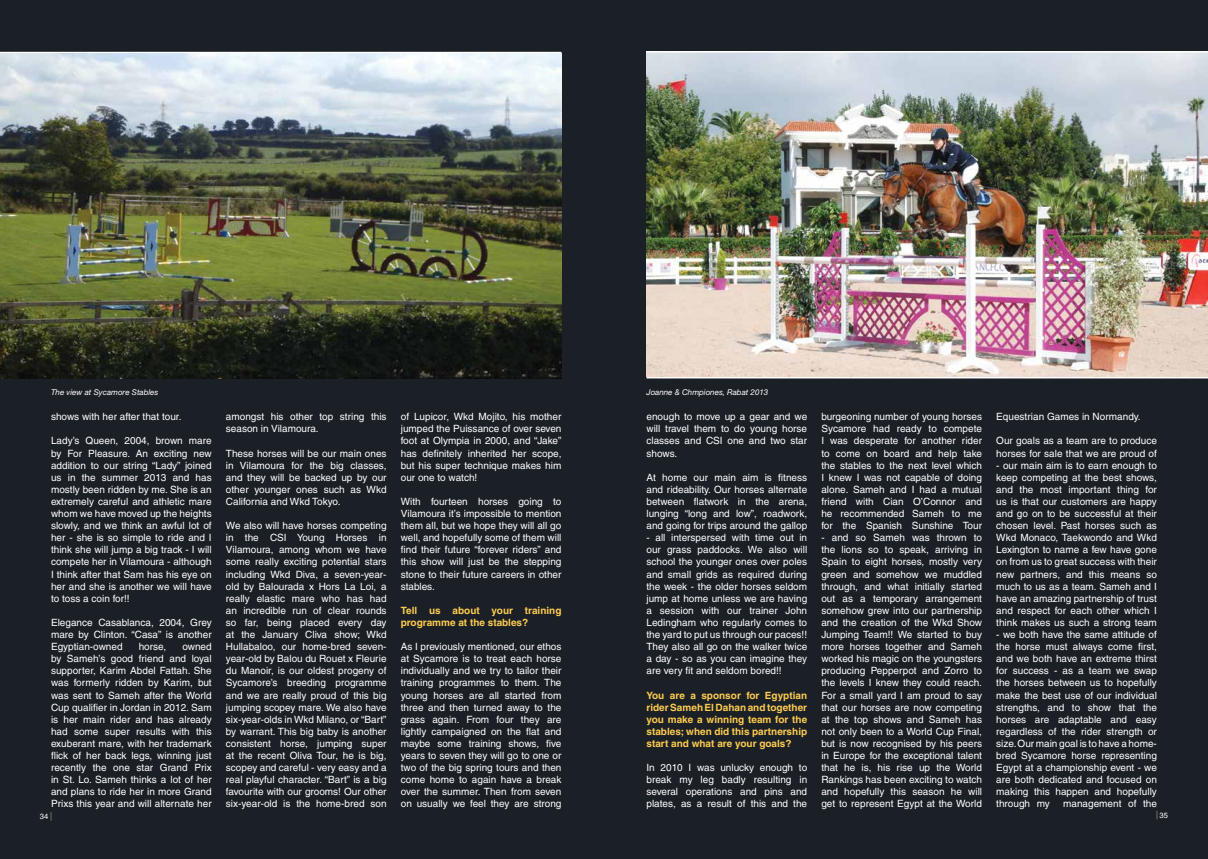
<style>
.page{position:relative;width:1208px;height:859px;background:#1b2027}
.page>*{position:absolute;margin:0;border:0;box-sizing:border-box;transform-origin:0 0}
.t1{font:10px/12.1px "Helvetica";color:#fff;text-align:justify}
.t2{font:700 10px/12.1px "Helvetica";color:#fecc4f}
.t3{font:italic 8px "Helvetica Neue";color:#fff}
.t4{font:7.6px "Helvetica";color:#fff}
</style>
<div class="page">
<img style="left:646px;top:53px;width:562px;height:324px">
<hr style="left:646px;top:377px;width:562px;height:1px;background:#fff">
<hr style="left:646px;top:51px;width:562px;height:2px;background:#fff">
<hr style="left:0;top:52px;width:561px;height:1px;background:#fff">
<img style="left:0;top:53px;width:561px;height:325px">
<p class="t3" style="left:51px;top:387px;width:109px">The view at Sycamore Stables</p>
<p class="t3" style="left:646px;top:387px;width:123px">Joanne &amp; Chmpiones, Rabat 2013</p>
<p class="t1" style="left:51px;top:411px;width:132px">shows with her after that tour.</p>
<p class="t1" style="left:51px;top:435px;width:162px">Lady’s Queen, 2004, brown mare by For Pleasure. An exciting new addition to our string “Lady” joined us in the summer 2013 and has mostly been ridden by me. She is an extremely careful and athletic mare whom we have moved up the heights slowly, and we think an awful lot of her - she is so simple to ride and I think she will jump a big track - I will compete her in Vilamoura - although I think after that Sam has his eye on her and she is another we will have to toss a coin for!!</p>
<p class="t1" style="left:51px;top:616px;width:162px">Elegance Casablanca, 2004, Grey mare by Clinton. “Casa” is another Egyptian-owned</p>
<p class="t1" style="left:401px;top:411px;width:162px">of Lupicor, Wkd Mojito, his mother jumped the Puissance of over seven foot at Olympia in 2000, and “Jake” has definitely inherited her scope, but his super technique makes him our one to watch!</p>
<p class="t1" style="left:401px;top:495px;width:162px">With fourteen horses going to Vilamoura it’s impossible to mention them all, but we hope they will all go well, and hopefully some of them will find their future “forever riders” and this show will just be the stepping stone to their future careers in other stables.</p>
<p class="t2" style="left:401px;top:604px;width:162px">Tell us about your training programme at the stables?</p>
<p class="t1" style="left:401px;top:641px;width:162px">As I previously mentioned, our ethos at Sycamore is to treat each horse individually and we try to tailor their training programmes to them. The young horses are all started from three and then turned away to the grass again. From four they are lightly campaigned on the flat and maybe some training shows, five years to seven they will go to one or two of the big spring tours and then come home to again have a break over the summer. Then from seven on usually we feel they are strong</p>
<p class="t1" style="left:226px;top:411px;width:162px">amongst his other top string this season in Vilamoura.</p>
<p class="t1" style="left:226px;top:447px;width:162px">These horses will be our main ones in Vilamoura for the big classes, and they will be backed up by our other younger ones such as Wkd California and Wkd Tokyo.</p>
<p class="t1" style="left:226px;top:520px;width:162px">We also will have horses competing in the CSI Young Horses in Vilamoura, among whom we have some really exciting potential stars including Wkd Diva, a seven-year&shy;old by Balourada x Hors La Loi, a really elastic mare who has had an incredible run of clear rounds so far, being placed every day at the January Cliva show; Wkd Hullabaloo, our home-bred seven&shy;year-old by Balou du Rouet x Fleurie du Manoir, is our oldest progeny of Sycamore’s breeding programme and we are really proud of this big jumping scopey mare. We also have six-year-olds in Wkd Milano, or “Bart” by warrant. This big baby is another consistent horse, jumping super at the recent Oliva Tour, he is big, scopey and careful - very easy and a real playful character. “Bart” is a big favourite with our grooms! Our other six-year-old is the home-bred son</p>
<p class="t1" style="left:646px;top:411px;width:162px">enough to move up a gear and we will travel them to do young horse classes and CSI one and two star shows.</p>
<p class="t1" style="left:646px;top:471px;width:162px">At home our main aim is fitness and rideability. Our horses alternate between flatwork in the arena, lunging “long and low”, roadwork, and going for trips around the gallop</p>
<p class="t1" style="left:646px;top:532px;width:162px">- all interspersed with time out in our grass paddocks. We also will school the younger ones over poles and small grids as required during the week - the older horses seldom jump at home unless we are having a session with our trainer John Ledingham who regularly comes to the yard to put us through our paces!!<br>They also all go on the walker twice a day - so as you can imagine they are very fit and seldom bored!!</p>
<p class="t2" style="left:646px;top:689px;width:162px;text-align:justify">You are a sponsor for Egyptian rider Sameh El Dahan and together you make a winning team for the stables; when did this partnership start and what are your goals?</p>
<p class="t1" style="left:646px;top:762px;width:162px">In 2010 I was unlucky enough to break my leg badly resulting in several operations and pins and plates, as a result of this and the</p>
<p class="t1" style="left:51px;top:641px;width:162px;text-indent:131px">owned by Sameh’s good friend and loyal supporter, Karim Abdel Fattah. She was formerly ridden by Karim, but was sent to Sameh after the World Cup qualifier in Jordan in 2012. Sam is her main rider and has already had some super results with this exuberant mare, with her trademark flick of her back legs, winning just recently the one star Grand Prix in St. Lo. Sameh thinks a lot of her and plans to ride her in more Grand Prixs this year and will alternate her</p>
<p class="t1" style="left:139px;top:641px;width:29px">horse,</p>
<p class="t1" style="left:821px;top:411px;width:162px">burgeoning number of young horses Sycamore had ready to compete I was desperate for another rider to come on board and help take the stables to the next level which I knew I was not capable of doing alone. Sameh and I had a mutual friend with Cian O’Connor and he recommended Sameh to me for the Spanish Sunshine Tour</p>
<p class="t1" style="left:821px;top:532px;width:162px">- and so Sameh was thrown to the lions so to speak, arriving in Spain to eight horses, mostly very green and somehow we muddled through, and what initially started out as a temporary arrangement somehow grew into our partnership and the creation of the Wkd Show Jumping Team!! We started to buy more horses together and Sameh worked his magic on the youngsters producing Pepperpot and Zorro to the levels I knew they could reach.<br>For a small yard I am proud to say that our horses are now competing at the top shows and Sameh has not only been to a World Cup Final, but is now recognised by his peers in Europe for the exceptional talent that he is, his rise up the World Rankings has been exciting to watch and hopefully this season he will get to represent Egypt at the World</p>
<p class="t1" style="left:996px;top:411px;width:146px">Equestrian Games in Normandy.</p>
<p class="t1" style="left:996px;top:435px;width:162px">Our goals as a team are to produce horses for sale that we are proud of</p>
<p class="t1" style="left:996px;top:459px;width:162px">- our main aim is to earn enough to keep competing at the best shows, and the most important thing for us is that our customers are happy and go on to be successful at their chosen level. Past horses such as Wkd Monaco, Taekwondo and Wkd Lexington to name a few have gone on from us to great success with their new partners, and this means so much to us as a team. Sameh and I have an amazing partnership of trust and respect for each other which I think makes us such a strong team</p>
<p class="t1" style="left:996px;top:628px;width:162px">- we both have the same attitude of the horse must always come first, and we both have an extreme thirst for success - as a team we swap the horses between us to hopefully make the best use of our individual strengths, and to show that the horses are adaptable and easy regardless of the rider strength or size. Our main goal is to have a home&shy;bred Sycamore horse representing Egypt at a championship event - we are both dedicated and focused on making this happen and hopefully through my</p>
<p class="t1" style="left:1063px;top:798px;width:95px">management of the</p>
<p class="t4" style="left:40px;top:812px;width:10px">34</p>
<p class="t4" style="left:1159px;top:811px;width:10px">35</p>
</div>
